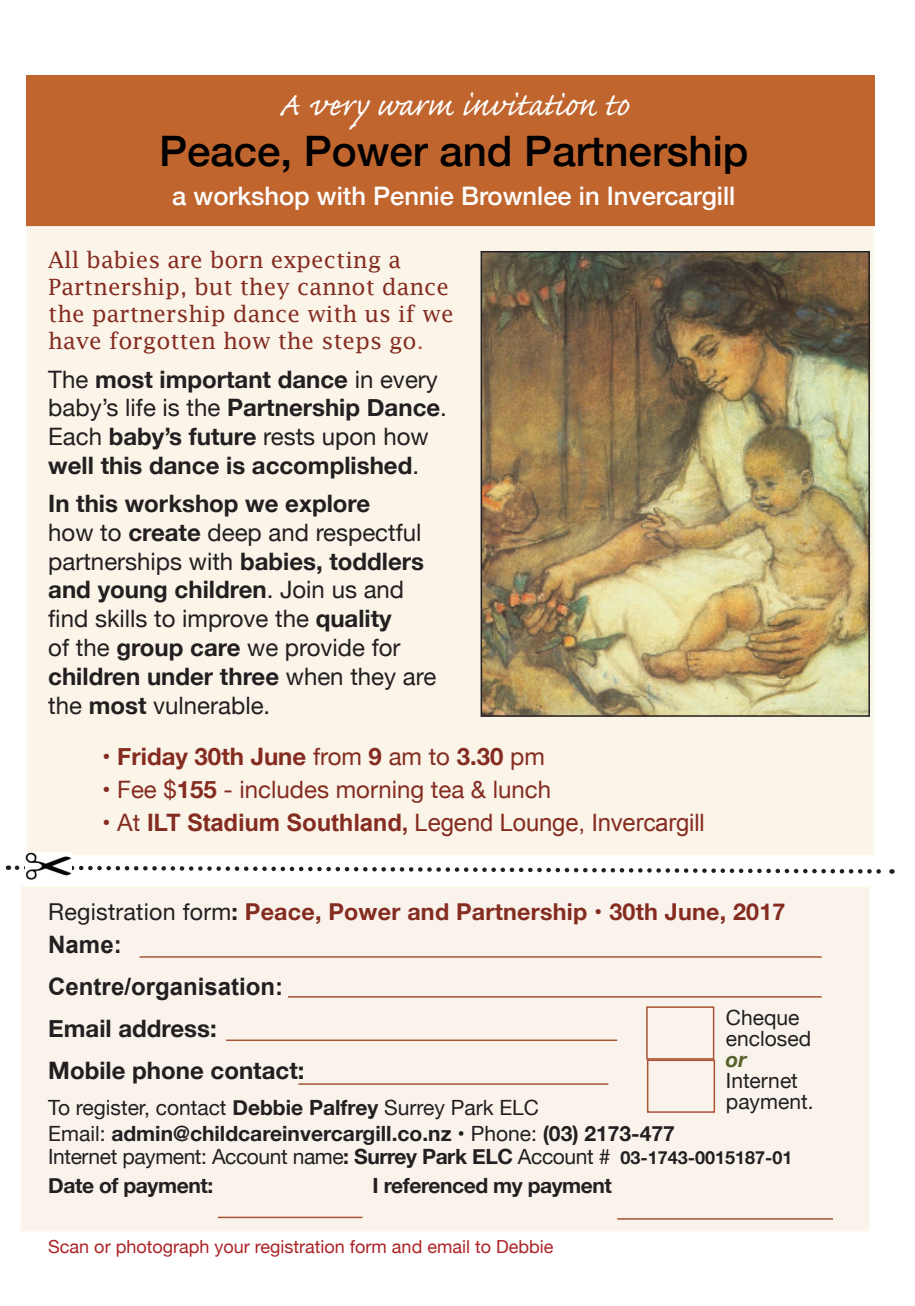
<style>
.page{position:relative;width:915px;height:1306px;background:#fff}
.page>*{position:absolute;margin:0;border:0;box-sizing:border-box;transform-origin:0 0}
.t1{font:500 42px "Helvetica Neue";color:#000}
.t2{font:42px "Caflisch Script Pro";letter-spacing:.005em;color:#fff}
.t3{font:500 25.5px "Helvetica Neue";color:#fff}
.t4{font:24px/28.8px "Helvetica Neue";color:#231f20}
.t5{font:700 24px/28.8px "Helvetica Neue";color:#231f20}
.t6{font:24px "Arial";letter-spacing:-.01em;color:#852c21}
.t7{font:24px "Helvetica Neue";color:#852c21}
.t8{font:700 24px "Helvetica Neue";color:#852c21}
.t9{font:700 24px/42px "Arial";color:#231f20}
.t10{font:700 23.25px "Helvetica Neue";letter-spacing:.01em;color:#852c21}
.t11{font:22.5px/27px "Lucida Fax";color:#852c21}
.t12{font:21px/24.6px "Helvetica Neue";letter-spacing:-.02em;color:#231f20}
.t13{font:700 21px "Helvetica Neue";letter-spacing:-.02em;color:#231f20}
.t14{font:21px/21px "Helvetica Neue";color:#231f20}
.t15{font:italic 700 21px "Helvetica Neue";color:#57622a}
.t16{font:18px "Helvetica Neue";color:#ac2327}
.s1{color:#aa5233}
.s2{font-weight:400}
.s3{font-weight:700}
.s4{font-family:"Helvetica Neue"}
.s5{font-weight:400;color:#231f20}
.s6{color:#231f20}
.s7{font-weight:700;font-size:18px}
</style>
<div class="page">
<div style="left:20px;top:886px;width:849px;height:345px;background:#f9f3ec"></div>
<div style="left:26px;top:75px;width:847px;height:165px;background:#c1652e"></div>
<div style="left:25px;top:226px;width:849px;height:630px;background:#fbf4e9;border:2px solid #fefefc"></div>
<div style="left:646px;top:1006px;width:68px;height:53px;border:2px solid #aa5233"></div>
<svg style="left:8px;top:865px;width:884px;height:9px"></svg>
<hr style="left:139px;top:956px;width:682px;height:1px;background:#aa5233">
<hr style="left:288px;top:996px;width:533px;height:1px;background:#aa5233">
<hr style="left:226px;top:1039px;width:391px;height:2px;background:#aa5233">
<hr style="left:298px;top:1083px;width:310px;height:1px;background:#aa5233">
<img style="left:25px;top:852px;width:46px;height:27px">
<div style="left:646px;top:1059px;width:68px;height:53px;border:2px solid #aa5233"></div>
<hr style="left:218px;top:1216px;width:144px;height:2px;background:#aa5233">
<hr style="left:617px;top:1218px;width:215px;height:1px;background:#aa5233">
<img style="left:483px;top:254px;width:383px;height:459px">
<div style="left:480px;top:251px;width:389px;height:465px;border:2px solid #231f20"></div>
<h1 class="t2" style="left:279px;top:83px;width:351px">A very warm invitation to</h1>
<h1 class="t1" style="left:159px;top:117px;width:591px">Peace, Power and Partnership</h1>
<p class="t3" style="left:172px;top:175px;width:564px">a workshop with Pennie Brownlee in Invercargill</p>
<p class="t11" style="left:48px;top:246px;width:407px">All babies are born expecting a Partnership, but they cannot dance the partnership dance with us if we have forgotten how the steps go<span class="s1">.</span></p>
<p class="t5" style="left:48px;top:365px;width:400px"><span class="s2">The</span> most important dance <span class="s2">in every baby’s life is the</span> Partnership Dance<span class="s2">.<br>Each</span> baby’s future <span class="s2">rests upon how </span>well this dance is accomplished<span class="s2">.</span></p>
<p class="t4" style="left:48px;top:490px;width:389px"><span class="s3">In this workshop we explore<br></span>how to <span class="s3">create</span> deep and respectful partnerships with <span class="s3">babies, toddlers and young children</span>. Join us and find skills to improve the <span class="s3">quality<br></span>of the <span class="s3">group care</span> we provide for <span class="s3">children under three</span> when they are the <span class="s3">most</span> vulnerable.</p>
<p class="t8" style="left:102px;top:737px;width:444px"><span class="s2">•</span> Friday 30th June <span class="s2">from</span> 9 <span class="s2">am to</span> 3.30 <span class="s2">pm</span></p>
<p class="t7" style="left:102px;top:772px;width:450px">• Fee $<span class="s3">155</span> - includes morning tea &amp; lunch</p>
<p class="t6" style="left:102px;top:806px;width:604px"><span class="s4">• At</span> <span class="s3">ILT Stadium Southland,</span> Legend Lounge, Invercargill</p>
<p class="t10" style="left:48px;top:893px;width:738px"><span class="s5">Registration form</span><span class="s6">:</span> Peace, Power and Partnership • 30th June, 2017</p>
<p class="t9" style="left:48px;top:924px;width:236px">Name:<br>Centre/organisation:</p>
<p class="t5" style="left:48px;top:1008px;width:257px;line-height:42px">Email address:<br>Mobile phone contact:</p>
<p class="t12" style="left:48px;top:1096px;width:745px">To register, contact <span class="s3">Debbie Palfrey</span> Surrey Park ELC<br>Email: <span class="s3">admin@childcareinvercargill.co.nz</span> • Phone: <span class="s3">(03) 2173-477<br></span>Internet payment: Account name<span class="s3">: Surrey Park ELC</span> Account # <span class="s7">03-1743-0015187-01</span></p>
<p class="t13" style="left:48px;top:1169px;width:166px">Date of payment:</p>
<p class="t13" style="left:372px;top:1169px;width:241px">I referenced my payment</p>
<p class="t14" style="left:725px;top:1008px;width:87px">Cheque enclosed</p>
<p class="t15" style="left:725px;top:1043px;width:22px">or</p>
<p class="t14" style="left:725px;top:1071px;width:89px">Internet payment.</p>
<p class="t16" style="left:48px;top:1233px;width:506px">Scan or photograph your registration form and email to Debbie</p>
</div>
